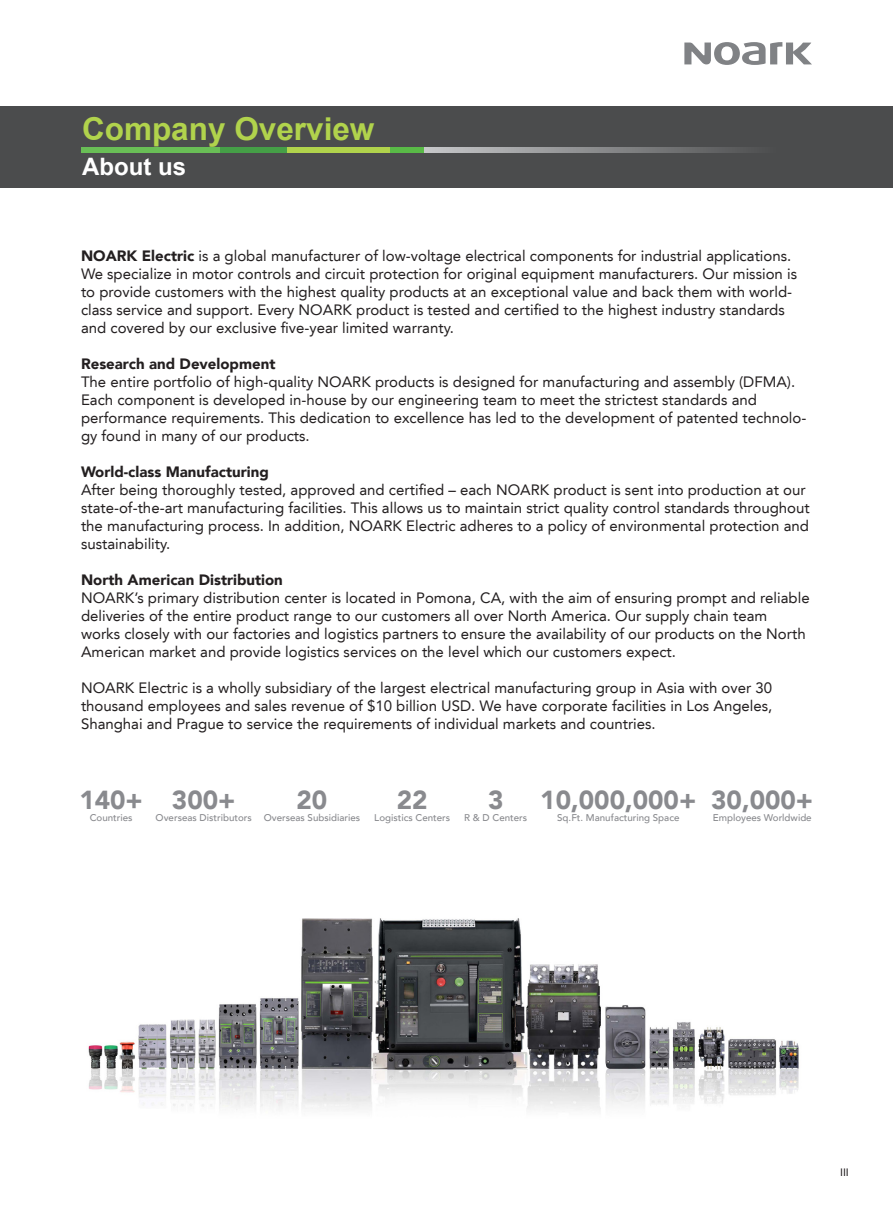
<style>
.page{position:relative;width:893px;height:1212px;background:#fff}
.page>*{position:absolute;margin:0;border:0;box-sizing:border-box;transform-origin:0 0}
.t1{font:700 31.5px "Arial";color:#b1d34c}
.t2{font:900 26.1px "Avenir LT";color:#898a8e}
.t3{font:700 24px "Arial";color:#fff}
.段落样式1{font:15px/18px "Avenir LT";color:#231f20}
.段落样式1-2{font:900 15px "Avenir LT";color:#231f20}
.t4{font:10.5px "Arial";color:#231f20}
.t5{font:500 9.75px "Avenir LT";color:#898a8e}
.s1{font-weight:900}
</style>
<div class="page">
<svg style="left:684px;top:42px;width:128px;height:23px"></svg>
<div style="left:0;top:107px;width:893px;height:81px;background:#4b4c4d"></div>
<div style="left:81px;top:147px;width:139px;height:5px;background:#69be56"></div>
<div style="left:220px;top:147px;width:68px;height:5px;background:#459f47"></div>
<div style="left:288px;top:147px;width:103px;height:5px;background:#b1d34c"></div>
<div style="left:390px;top:147px;width:36px;height:5px;background:#59ba47"></div>
<svg style="left:425px;top:147px;width:323px;height:5px;background:#8e8f90"></svg>
<img style="left:88px;top:918px;width:711px;height:192px">
<p class="t1" style="left:82px;top:107px;width:294px">Company Overview</p>
<p class="t3" style="left:82px;top:151px;width:105px">About us</p>
<p class="段落样式1" style="left:81px;top:247px;width:712px"><span class="s1">NOARK Electric</span> is a global manufacturer of low-voltage electrical components for industrial applications.</p>
<p class="段落样式1" style="left:81px;top:265px;width:718px">We specialize in motor controls and circuit protection for original equipment manufacturers. Our mission is</p>
<p class="段落样式1" style="left:81px;top:283px;width:713px">to provide customers with the highest quality products at an exceptional value and back them with world&shy;class service and support. Every NOARK product is tested and certified to the highest industry standards and covered by our exclusive five-year limited warranty.</p>
<p class="段落样式1-2" style="left:81px;top:354px;width:196px">Research and Development</p>
<p class="段落样式1" style="left:81px;top:373px;width:716px">The entire portfolio of high-quality NOARK products is designed for manufacturing and assembly (DFMA).</p>
<p class="段落样式1" style="left:81px;top:391px;width:677px">Each component is developed in-house by our engineering team to meet the strictest standards and</p>
<p class="段落样式1" style="left:81px;top:409px;width:727px">performance requirements. This dedication to excellence has led to the development of patented technolo&shy;gy found in many of our products.</p>
<p class="段落样式1" style="left:81px;top:463px;width:726px"><span class="s1">World-class Manufacturing<br></span>After being thoroughly tested, approved and certified – each NOARK product is sent into production at our</p>
<p class="段落样式1" style="left:81px;top:499px;width:730px">state-of-the-art manufacturing facilities. This allows us to maintain strict quality control standards throughout</p>
<p class="段落样式1" style="left:81px;top:517px;width:729px">the manufacturing process. In addition, NOARK Electric adheres to a policy of environmental protection and</p>
<p class="段落样式1" style="left:81px;top:535px;width:91px">sustainability.</p>
<p class="段落样式1-2" style="left:81px;top:570px;width:203px">North American Distribution</p>
<p class="段落样式1" style="left:81px;top:589px;width:730px">NOARK’s primary distribution center is located in Pomona, CA, with the aim of ensuring prompt and reliable</p>
<p class="段落样式1" style="left:81px;top:607px;width:688px">deliveries of the entire product range to our customers all over North America. Our supply chain team</p>
<p class="段落样式1" style="left:81px;top:625px;width:726px">works closely with our factories and logistics partners to ensure the availability of our products on the North</p>
<p class="段落样式1" style="left:81px;top:643px;width:597px">American market and provide logistics services on the level which our customers expect.</p>
<p class="段落样式1" style="left:81px;top:679px;width:693px">NOARK Electric is a wholly subsidiary of the largest electrical manufacturing group in Asia with over 30</p>
<p class="段落样式1" style="left:81px;top:697px;width:693px">thousand employees and sales revenue of $10 billion USD. We have corporate facilities in Los Angeles,</p>
<p class="段落样式1" style="left:81px;top:715px;width:576px">Shanghai and Prague to service the requirements of individual markets and countries.</p>
<h2 class="t2" style="left:79px;top:784px;width:65px">140+</h2>
<p class="t5" style="left:90px;top:812px;width:44px">Countries</p>
<h2 class="t2" style="left:172px;top:784px;width:65px">300+</h2>
<p class="t5" style="left:156px;top:812px;width:98px">Overseas Distributors</p>
<h2 class="t2" style="left:297px;top:784px;width:32px">20</h2>
<p class="t5" style="left:264px;top:812px;width:98px">Overseas Subsidiaries</p>
<h2 class="t2" style="left:397px;top:784px;width:32px">22</h2>
<p class="t5" style="left:374px;top:812px;width:77px">Logistics Centers</p>
<h2 class="t2" style="left:488px;top:784px;width:17px">3</h2>
<p class="t5" style="left:464px;top:812px;width:65px">R &amp; D Centers</p>
<h2 class="t2" style="left:540px;top:784px;width:158px">10,000,000+</h2>
<p class="t5" style="left:557px;top:812px;width:124px">Sq.Ft. Manufacturing Space</p>
<h2 class="t2" style="left:711px;top:784px;width:104px">30,000+</h2>
<p class="t5" style="left:713px;top:812px;width:100px">Employees Worldwide</p>
<p class="t4" style="left:840px;top:1166px;width:10px">III</p>
</div>
